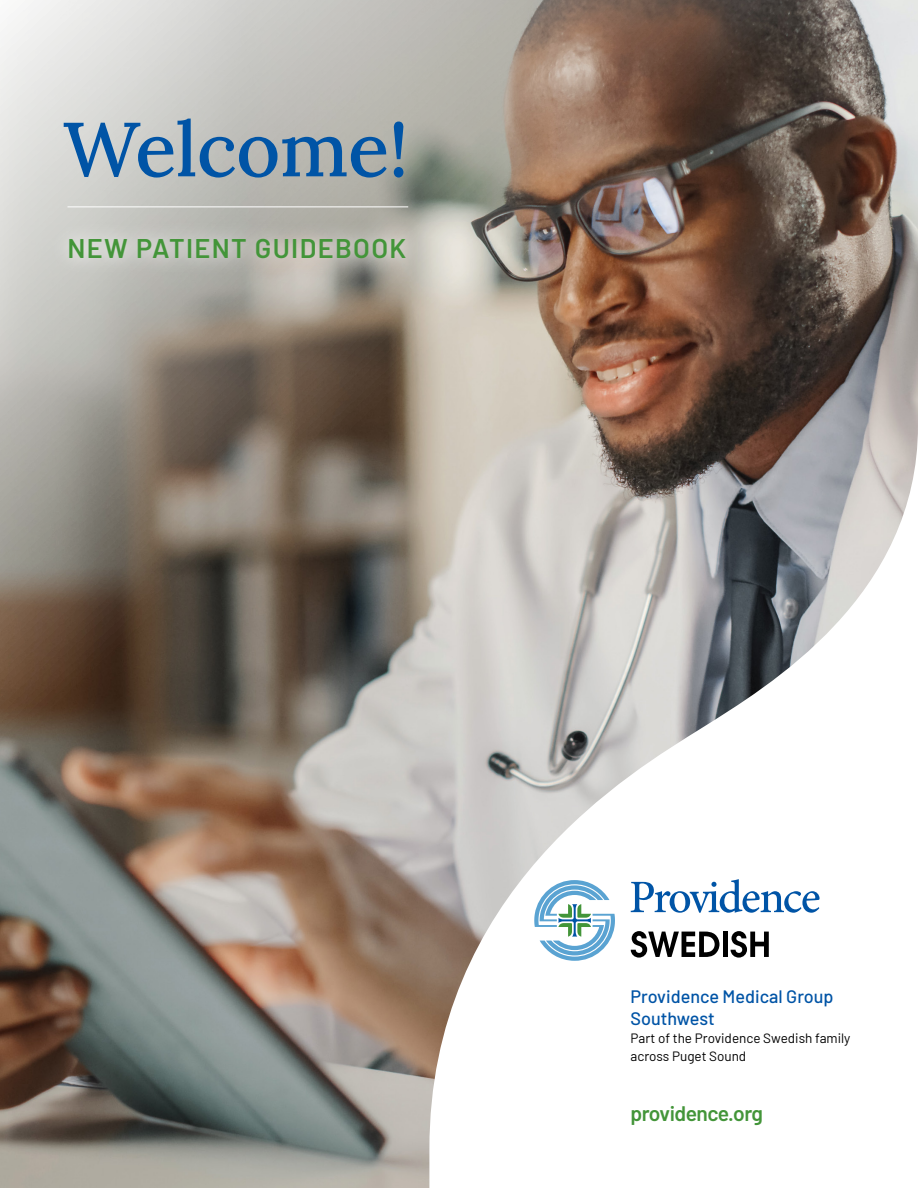
<style>
.page{position:relative;width:918px;height:1188px;background:#fff}
.page>*{position:absolute;margin:0;border:0;box-sizing:border-box;transform-origin:0 0}
.t1{font:500 76.5px "Lora";letter-spacing:-.01em;color:#0054a6}
.t2{font:600 27px "Barlow";letter-spacing:.05em;color:#439539}
.t3{font:600 21px "Barlow";letter-spacing:-.025em;color:#439539}
.t4{font:500 18px/21.6px "Barlow";color:#0054a6}
.t5{font:13.5px/18px "Barlow";color:#000}
</style>
<div class="page">
<img style="left:0;top:0;width:918px;height:1188px">
<svg style="left:429px;top:343px;width:489px;height:845px"></svg>
<svg style="left:631px;top:931px;width:88px;height:27px"></svg>
<hr style="left:723px;top:932px;width:4px;height:25px;background:#000">
<svg style="left:731px;top:931px;width:38px;height:27px"></svg>
<svg style="left:534px;top:880px;width:81px;height:81px"></svg>
<svg style="left:631px;top:879px;width:189px;height:34px"></svg>
<hr style="left:68px;top:207px;width:340px;height:1px;background:#fff">
<svg style="left:51px;top:221px;width:371px;height:55px;background:#bfbdb7"></svg>
<h1 class="t1" style="left:63px;top:91px;width:347px">Welcome!</h1>
<h2 class="t2" style="left:68px;top:228px;width:340px">NEW PATIENT GUIDEBOOK</h2>
<h3 class="t4" style="left:631px;top:985px;width:205px">Providence Medical Group<br>Southwest</h3>
<p class="t5" style="left:631px;top:1028px;width:222px">Part of the Providence Swedish family across Puget Sound</p>
<h3 class="t3" style="left:631px;top:1098px;width:134px">providence.org</h3>
</div>
